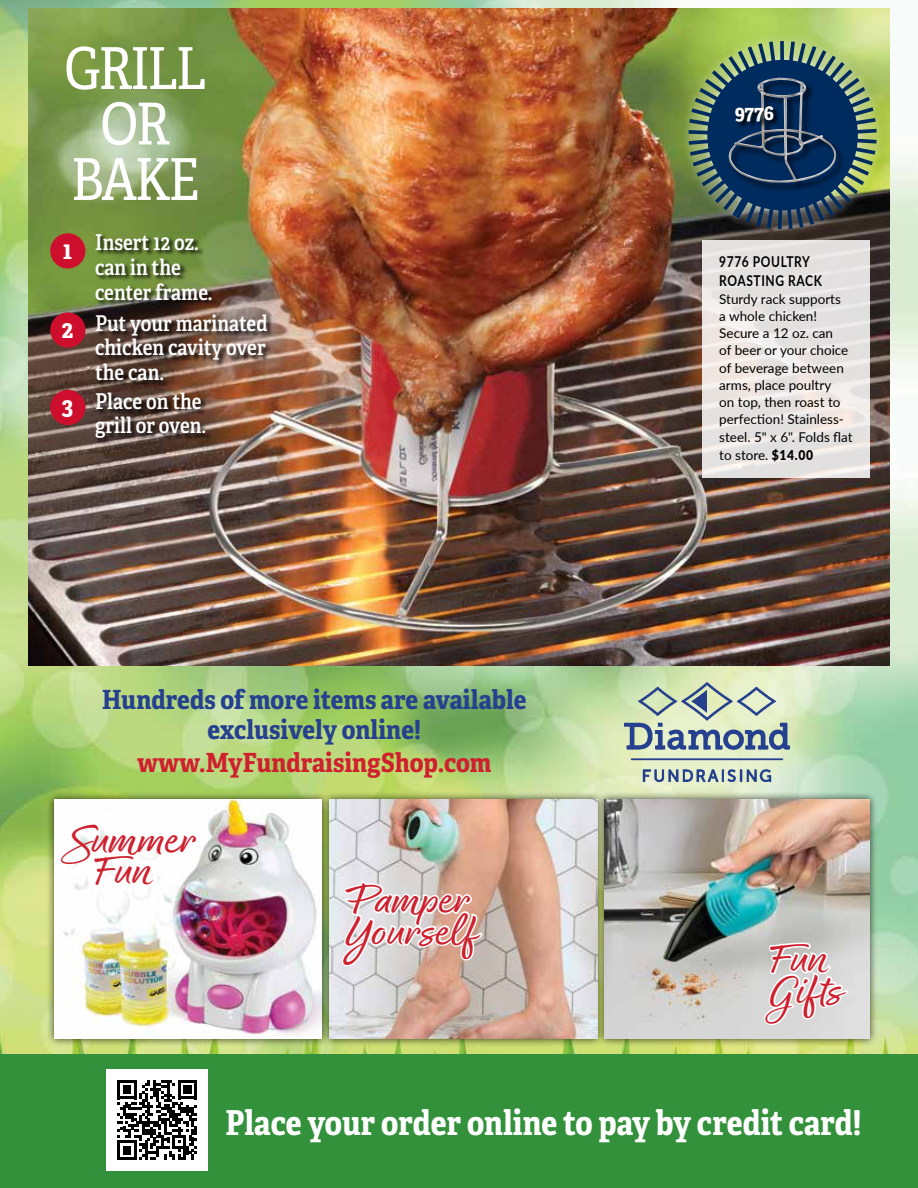
<style>
.page{position:relative;width:918px;height:1188px;background:#fff}
.page>*{position:absolute;margin:0;border:0;box-sizing:border-box;transform-origin:0 0}
.t1{font:57.75px/55.5px "Adelle Condensed";letter-spacing:-.04em;color:#fff;text-align:center}
.t2{font:expanded 45.9px "Good Karma Smooth";letter-spacing:-.005em;color:#ce202e}
.t3{font:700 34.35px "Adelle Condensed";color:#fff}
.t4{font:700 26.4px/29.7px "Adelle Condensed";color:#25408f;text-align:center;scale:1.04 1}
.t5{font:700 26.4px "Adelle Condensed";color:#d0202e;scale:1.04 1}
.t6{font:700 25.2px "Adelle Condensed";color:#fff}
.t7{font:600 21.75px/24.8px "Adelle Condensed";color:#fff}
.t8{font:700 21px "Adelle Condensed";color:#fff}
.t9{font:700 15px/19.5px "Lato";letter-spacing:.05em;color:#000;scale:.8 1}
.t10{font:13.5px/17.4px "Lato";color:#000}
.s1{font-weight:900}
</style>
<div class="page">
<img style="left:0;top:0;width:918px;height:1054px">
<div style="left:0;top:1054px;width:918px;height:134px;background:#33913c"></div>
<img style="left:28px;top:9px;width:861px;height:656px">
<div style="left:46px;top:791px;width:284px;height:256px;background:#000;opacity:.75"></div>
<img style="left:54px;top:799px;width:268px;height:240px">
<div style="left:322px;top:791px;width:284px;height:256px;background:#000;opacity:.75"></div>
<img style="left:330px;top:799px;width:267px;height:240px">
<div style="left:597px;top:791px;width:280px;height:256px;background:#000;opacity:.75"></div>
<img style="left:605px;top:799px;width:264px;height:240px">
<img style="left:624px;top:683px;width:165px;height:98px">
<div style="left:106px;top:1069px;width:102px;height:101px;background:#fff"></div>
<svg style="left:117px;top:1080px;width:80px;height:80px"></svg>
<svg style="left:341px;top:871px;width:143px;height:97px"></svg>
<svg style="left:762px;top:936px;width:87px;height:91px"></svg>
<div style="left:681px;top:33px;width:203px;height:204px;background:#fff;opacity:.75"></div>
<img style="left:685px;top:37px;width:195px;height:196px">
<div style="left:707px;top:60px;width:151px;height:150px;background:#002b5e;border-radius:50%"></div>
<div style="left:95px;top:234px;width:179px;height:211px;background:#000;opacity:.84"></div>
<div style="left:50px;top:233px;width:35px;height:36px;background:#ce0e2d;border-radius:50%"></div>
<div style="left:50px;top:312px;width:35px;height:36px;background:#ce0e2d;border-radius:50%"></div>
<div style="left:50px;top:390px;width:35px;height:35px;background:#ce0e2d;border-radius:50%"></div>
<div style="left:729px;top:78px;width:116px;height:113px;background:#000;opacity:.75"></div>
<img style="left:729px;top:78px;width:108px;height:105px">
<svg style="left:702px;top:240px;width:168px;height:237px;background:#e8e4e3"></svg>
<svg style="left:735px;top:106px;width:45px;height:22px"></svg>
<h1 class="t1" style="left:64px;top:42px;width:143px">GRILL<br>OR<br>BAKE</h1>
<h3 class="t7" style="left:95px;top:230px;width:119px">Insert 12 oz. can in the center frame.</h3>
<h3 class="t7" style="left:95px;top:311px;width:174px;text-align:justify">Put your marinated chicken cavity over the can.</h3>
<h3 class="t7" style="left:95px;top:389px;width:113px">Place on the grill or oven.</h3>
<h3 class="t6" style="left:63px;top:234px;width:11px">1</h3>
<h3 class="t6" style="left:62px;top:313px;width:13px">2</h3>
<h3 class="t6" style="left:62px;top:390px;width:13px">3</h3>
<h3 class="t4" style="left:102px;top:685px;width:410px">Hundreds of more items are available exclusively online!</h3>
<h3 class="t5" style="left:137px;top:746px;width:342px">www.MyFundraisingShop.com</h3>
<h2 class="t2" style="left:71px;top:812px;width:126px">Summer</h2>
<h2 class="t2" style="left:93px;top:844px;width:60px">Fun</h2>
<h2 class="t2" style="left:346px;top:873px;width:126px">Pamper</h2>
<h2 class="t2" style="left:346px;top:905px;width:131px">Yourself</h2>
<h3 class="t8" style="left:735px;top:99px;width:41px">9776</h3>
<p class="t9" style="left:719px;top:251px;width:130px">9776 POULTRY<br>ROASTING RACK</p>
<p class="t10" style="left:719px;top:290px;width:135px">Sturdy rack supports<br>a whole chicken!<br>Secure a 12 oz. can<br>of beer or your choice of beverage between arms, place poultry<br>on top, then roast to perfection! Stainless&shy;steel. 5" x 6". Folds flat to store. <span class="s1">$14.00</span></p>
<h2 class="t2" style="left:769px;top:932px;width:60px">Fun</h2>
<h2 class="t2" style="left:769px;top:963px;width:74px">Gifts</h2>
<h3 class="t3" style="left:225px;top:1101px;width:638px">Place your order online to pay by credit card!</h3>
</div>
